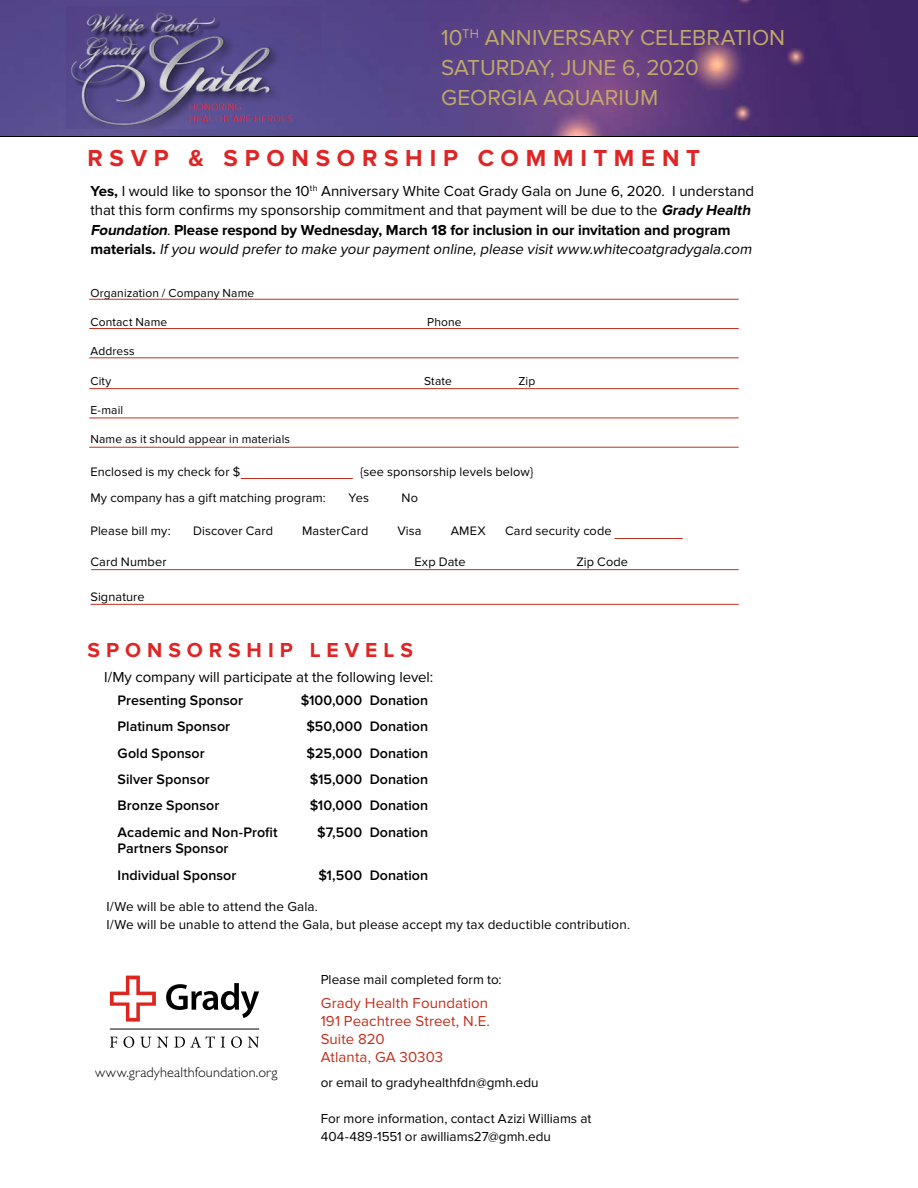
<style>
.page{position:relative;width:918px;height:1188px;background:#fff}
.page>*{position:absolute;margin:0;border:0;box-sizing:border-box;transform-origin:0 0}
.t1{font:700 24px "Proxima Nova";letter-spacing:.28em;color:#df2525}
.t2{font:22.5px/30px "Proxima Nova";color:#c1a96a}
.t3{font:700 21px "Proxima Nova";letter-spacing:.285em;color:#df2525}
.t4{font:15px/19.5px "Proxima Nova";letter-spacing:-.005em;color:#000}
.t5{font:15px/18px "Proxima Nova";letter-spacing:.01em;color:#c22f1d}
.t6{font:600 14.25px "Proxima Nova";letter-spacing:.005em;color:#000}
.t7{font:300 14.25px "Gill Sans";letter-spacing:.01em;color:#000}
.t8{font:13.5px/18px "Proxima Nova";letter-spacing:.005em;color:#000}
.t9{font:12.75px "Proxima Nova";letter-spacing:.01em;color:#000}
.t10{font:12px "Proxima Nova";letter-spacing:.01em;color:#000}
.s1{font-weight:700}
.s2{font-weight:700;font-style:italic}
.s3{font-style:italic}
</style>
<div class="page">
<img style="left:0;top:0;width:918px;height:135px">
<hr style="left:89px;top:299px;width:650px;height:1px;background:#c22f1d">
<hr style="left:89px;top:328px;width:650px;height:1px;background:#c22f1d">
<hr style="left:89px;top:357px;width:650px;height:1px;background:#c22f1d">
<hr style="left:89px;top:388px;width:650px;height:1px;background:#c22f1d">
<hr style="left:89px;top:418px;width:650px;height:1px;background:#c22f1d">
<hr style="left:89px;top:447px;width:650px;height:1px;background:#c22f1d">
<hr style="left:241px;top:478px;width:112px;height:1px;background:#c22f1d">
<hr style="left:615px;top:538px;width:68px;height:1px;background:#c22f1d">
<hr style="left:91px;top:569px;width:648px;height:1px;background:#c22f1d">
<hr style="left:90px;top:604px;width:649px;height:1px;background:#c22f1d">
<svg style="left:110px;top:976px;width:46px;height:46px"></svg>
<svg style="left:166px;top:983px;width:93px;height:35px"></svg>
<svg style="left:110px;top:1037px;width:7px;height:11px"></svg>
<svg style="left:124px;top:1036px;width:10px;height:12px"></svg>
<svg style="left:140px;top:1037px;width:11px;height:11px"></svg>
<svg style="left:157px;top:1037px;width:11px;height:11px"></svg>
<svg style="left:174px;top:1036px;width:41px;height:12px"></svg>
<svg style="left:221px;top:1037px;width:4px;height:11px"></svg>
<svg style="left:231px;top:1036px;width:11px;height:12px"></svg>
<svg style="left:248px;top:1037px;width:11px;height:11px"></svg>
<hr style="left:110px;top:1029px;width:149px;height:1px;background:#080604">
<img style="left:67px;top:6px;width:254px;height:122px">
<h2 class="t2" style="left:441px;top:23px;width:346px">10<sup>TH</sup> ANNIVERSARY CELEBRATION<br>SATURDAY, JUNE 6, 2020<br>GEORGIA AQUARIUM</h2>
<p class="t1" style="left:87px;top:144px;width:614px">RSVP &amp; SPONSORSHIP COMMITMENT</p>
<p class="t4" style="left:90px;top:181px;width:666px"><span class="s1">Yes,</span> I would like to sponsor the 10<sup>th</sup> Anniversary White Coat Grady Gala on June 6, 2020. I understand that this form confirms my sponsorship commitment and that payment will be due to the <span class="s2">Grady Health Foundation</span>. <span class="s1">Please respond by Wednesday, March 18 for inclusion in our invitation and program<br>m a te r i a l s .</span> <span class="s3">If you would preferto make yourpaymentonline,please visitwww.whitecoatgradygala.com</span></p>
<p class="t10" style="left:90px;top:286px;width:165px">Organization / Company Name</p>
<p class="t10" style="left:90px;top:315px;width:78px">Contact Name</p>
<p class="t10" style="left:427px;top:315px;width:36px">Phone</p>
<p class="t10" style="left:90px;top:345px;width:46px">Address</p>
<p class="t10" style="left:90px;top:374px;width:23px">City</p>
<p class="t10" style="left:424px;top:374px;width:29px">State</p>
<p class="t10" style="left:519px;top:374px;width:18px">Zip</p>
<p class="t10" style="left:90px;top:403px;width:34px">E-mail</p>
<p class="t10" style="left:90px;top:432px;width:201px">Name as it should appear in materials</p>
<p class="t9" style="left:90px;top:465px;width:151px">Enclosed is my check for $</p>
<p class="t9" style="left:360px;top:465px;width:174px">{see sponsorship levels below}</p>
<p class="t9" style="left:90px;top:491px;width:237px">My company has a gift matching program:</p>
<p class="t9" style="left:349px;top:491px;width:22px">Yes</p>
<p class="t9" style="left:402px;top:491px;width:18px">No</p>
<p class="t9" style="left:90px;top:524px;width:82px">Please bill my:</p>
<p class="t9" style="left:193px;top:524px;width:81px">Discover Card</p>
<p class="t9" style="left:302px;top:524px;width:68px">MasterCard</p>
<p class="t9" style="left:397px;top:524px;width:26px">Visa</p>
<p class="t9" style="left:451px;top:524px;width:37px">AMEX</p>
<p class="t9" style="left:505px;top:524px;width:108px">Card security code</p>
<p class="t9" style="left:90px;top:555px;width:78px">Card Number</p>
<p class="t9" style="left:414px;top:555px;width:53px">Exp Date</p>
<p class="t9" style="left:576px;top:555px;width:53px">Zip Code</p>
<p class="t9" style="left:90px;top:589px;width:56px">Signature</p>
<p class="t3" style="left:87px;top:638px;width:327px">SPONSORSHIP LEVELS</p>
<p class="t4" style="left:104px;top:667px;width:331px">I/My company will participate at the following level:</p>
<p class="t6" style="left:118px;top:692px;width:127px">Presenting Sponsor</p>
<p class="t6" style="left:301px;top:692px;width:129px">$100,000 Donation</p>
<p class="t6" style="left:118px;top:718px;width:114px">Platinum Sponsor</p>
<p class="t6" style="left:306px;top:718px;width:123px">$50,000 Donation</p>
<p class="t6" style="left:118px;top:745px;width:89px">Gold Sponsor</p>
<p class="t6" style="left:307px;top:745px;width:123px">$25,000 Donation</p>
<p class="t6" style="left:118px;top:771px;width:94px">Silver Sponsor</p>
<p class="t6" style="left:310px;top:771px;width:120px">$15,000 Donation</p>
<p class="t6" style="left:118px;top:797px;width:103px">Bronze Sponsor</p>
<p class="t6" style="left:310px;top:797px;width:120px">$10,000 Donation</p>
<p class="t6" style="left:118px;top:824px;width:162px">Academic and Non-Profit</p>
<p class="t6" style="left:317px;top:824px;width:113px">$7,500 Donation</p>
<p class="t6" style="left:118px;top:840px;width:112px">Partners Sponsor</p>
<p class="t6" style="left:118px;top:867px;width:120px">Individual Sponsor</p>
<p class="t6" style="left:318px;top:867px;width:111px">$1,500 Donation</p>
<p class="t8" style="left:107px;top:897px;width:213px">I/We will be able to attend the Gala.</p>
<p class="t8" style="left:107px;top:915px;width:525px">I/We will be unable to attend the Gala, but please accept my tax deductible contribution.</p>
<p class="t8" style="left:321px;top:970px;width:182px">Please mail completed form to:</p>
<p class="t7" style="left:95px;top:1065px;width:184px">www.gradyhealthfoundation.org</p>
<p class="t5" style="left:321px;top:994px;width:169px">Grady Health Foundation</p>
<p class="t5" style="left:321px;top:1012px;width:171px">191 Peachtree Street, N.E.<br>Suite 820</p>
<p class="t5" style="left:321px;top:1048px;width:124px">Atlanta, GA 30303</p>
<p class="t8" style="left:321px;top:1074px;width:220px">or email to gradyhealthfdn@gmh.edu</p>
<p class="t8" style="left:321px;top:1110px;width:272px">For more information, contact Azizi Williams at<br>404-489-1551 or awilliams27@gmh.edu</p>
</div>
